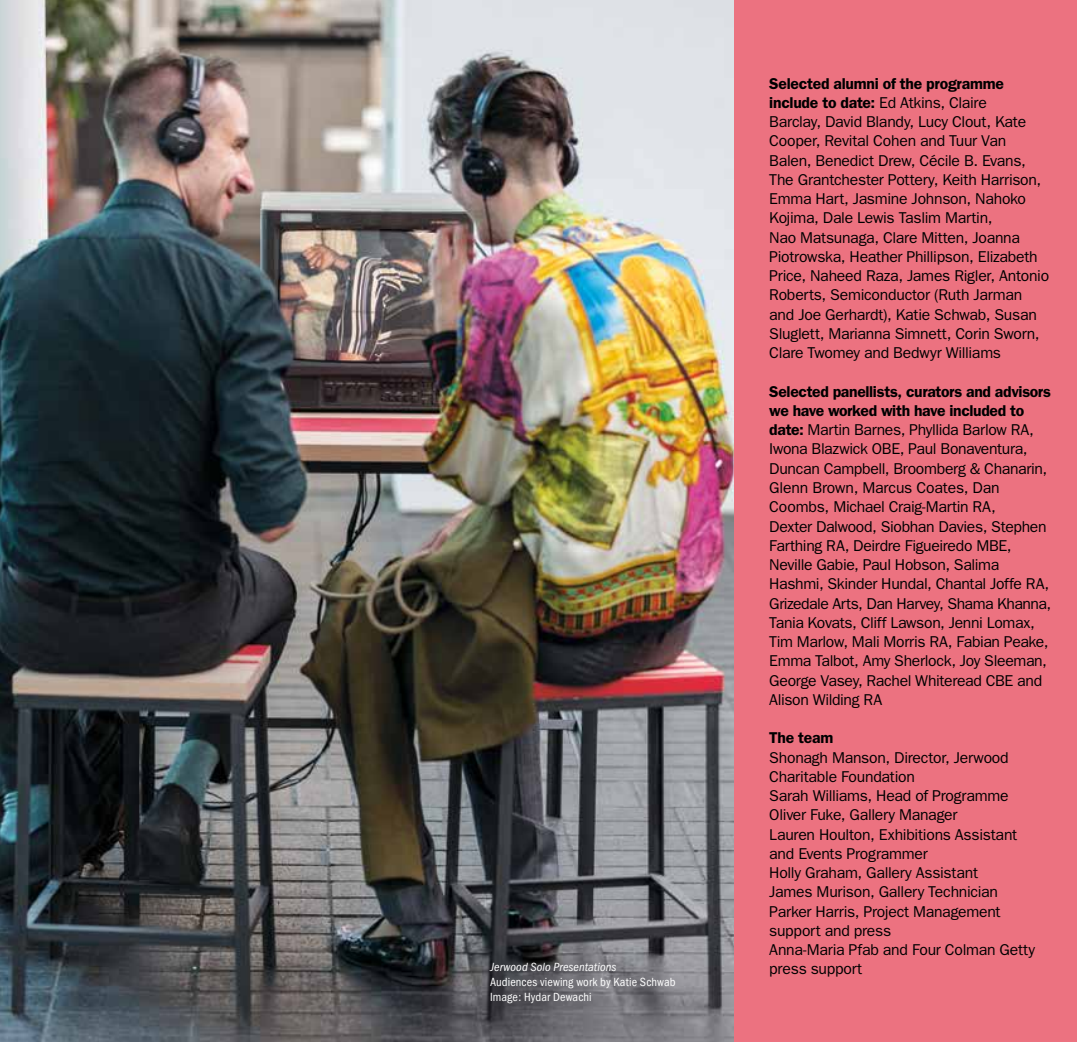
<style>
.page{position:relative;width:1077px;height:1042px;background:#fff}
.page>*{position:absolute;margin:0;border:0;box-sizing:border-box;transform-origin:0 0}
.t1{font:15.75px/19.2px "Franklin Gothic";letter-spacing:-.015em;color:#000}
.t2{font:600 15.75px "Franklin Gothic";letter-spacing:-.02em;color:#000}
.t3{font:condensed 12.25px/14.7px "Franklin Gothic";letter-spacing:.005em;color:#fff}
.t4{font:italic condensed 12.25px "Franklin Gothic";letter-spacing:.005em;color:#fff}
.s1{font-weight:600}
</style>
<div class="page">
<img style="left:0;top:0;width:734px;height:1042px">
<div style="left:734px;top:0;width:342px;height:1042px;background:#ec7280"></div>
<p class="t4" style="left:490px;top:960px;width:128px">Jerwood Solo Presentations</p>
<p class="t3" style="left:490px;top:974px;width:187px">Audiences viewing work by Katie Schwab<br>Image: Hydar Dewachi</p>
<p class="t1" style="left:769px;top:73px;width:281px"><span class="s1">Selected alumni of the programme include to date:</span> Ed Atkins, Claire<br>Barclay, David Blandy, Lucy Clout, Kate Cooper, Revital Cohen and Tuur Van Balen, Benedict Drew, Cécile B. Evans, The Grantchester Pottery, Keith Harrison, Emma Hart, Jasmine Johnson, Nahoko Kojima, Dale Lewis Taslim Martin,<br>Nao Matsunaga, Clare Mitten, Joanna Piotrowska, Heather Phillipson, Elizabeth Price, Naheed Raza, James Rigler, Antonio Roberts, Semiconductor (Ruth Jarman and Joe Gerhardt), Katie Schwab, Susan Sluglett, Marianna Simnett, Corin Sworn, Clare Twomey and Bedwyr Williams</p>
<p class="t1" style="left:769px;top:381px;width:283px"><span class="s1">Selected panellists, curators and advisors we have worked with have included to date:</span> Martin Barnes, Phyllida Barlow RA, Iwona Blazwick OBE, Paul Bonaventura, Duncan Campbell, Broomberg &amp; Chanarin, Glenn Brown, Marcus Coates, Dan Coombs, Michael Craig-Martin RA,<br>Dexter Dalwood, Siobhan Davies, Stephen Farthing RA, Deirdre Figueiredo MBE, Neville Gabie, Paul Hobson, Salima Hashmi, Skinder Hundal, Chantal Joffe RA, Grizedale Arts, Dan Harvey, Shama Khanna, Tania Kovats, Cliff Lawson, Jenni Lomax, Tim Marlow, Mali Morris RA, Fabian Peake, Emma Talbot, Amy Sherlock, Joy Sleeman, George Vasey, Rachel Whiteread CBE and Alison Wilding RA</p>
<p class="t2" style="left:769px;top:728px;width:65px">The team</p>
<p class="t1" style="left:769px;top:747px;width:267px">Shonagh Manson, Director, Jerwood<br>Charitable Foundation<br>Sarah Williams, Head of Programme<br>Oliver Fuke, Gallery Manager<br>Lauren Houlton, Exhibitions Assistant and Events Programmer<br>Holly Graham, Gallery Assistant<br>James Murison, Gallery Technician<br>Parker Harris, Project Management support and press<br>Anna-Maria Pfab and Four Colman Getty press support</p>
</div>
